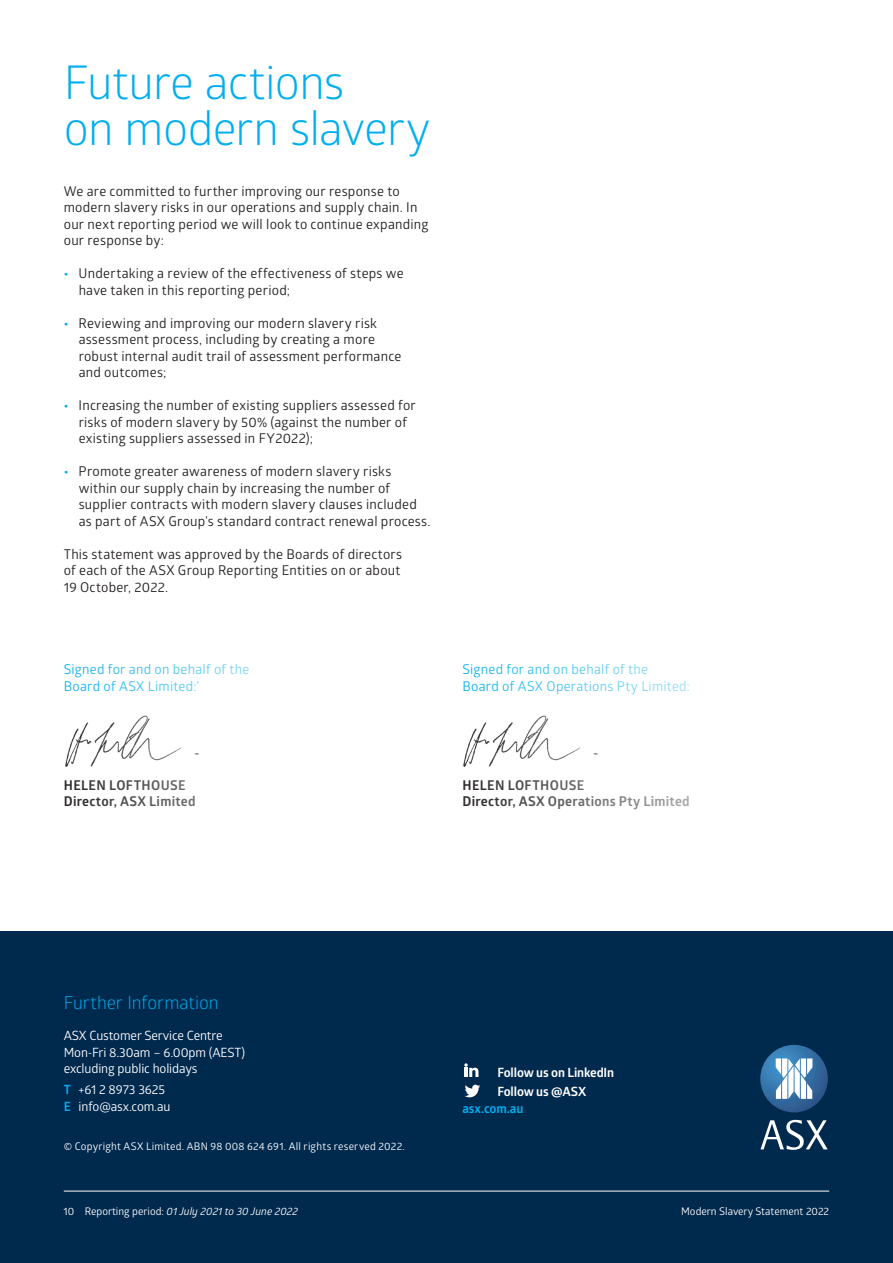
<style>
.page{position:relative;width:893px;height:1263px;background:#fff}
.page>*{position:absolute;margin:0;border:0;box-sizing:border-box;transform-origin:0 0}
.t1{font:46.5px/46.5px "Glober";letter-spacing:-.015em;color:#00aeef}
.Subhead{font:18px "Glober";letter-spacing:-.005em;color:#00aeef}
.t2{font:13.5px/16.5px "Glober";letter-spacing:.015em;color:#231f20}
.t3{font:13.5px/16.5px "Glober";letter-spacing:.015em;color:#00aeef}
.t4{font:700 13.5px/16.5px "Glober";letter-spacing:.02em;color:#231f20}
.Body{font:12.75px/16.5px "Glober";letter-spacing:-.01em;color:#fff}
.Body-2{font:700 12.75px/19.5px "Glober";letter-spacing:-.01em;color:#fff}
.Body-3{font:700 12.75px "Glober";letter-spacing:-.005em;color:#00aeef}
.G_Notes{font:10.5px "Glober";letter-spacing:.015em;color:#fff}
.t5{font:italic 10.5px "Glober";color:#fff}
.s1{font-weight:700;color:#00aeef}
.s2{font-style:normal}
</style>
<div class="page">
<div style="left:0;top:932px;width:893px;height:331px;background:#00294e"></div>
<svg style="left:760px;top:1045px;width:68px;height:67px;background:#346da3"></svg>
<svg style="left:776px;top:1058px;width:36px;height:41px"></svg>
<svg style="left:760px;top:1120px;width:68px;height:30px"></svg>
<hr style="left:64px;top:1191px;width:765px;height:1px;background:#fff">
<img style="left:65px;top:715px;width:134px;height:52px">
<img style="left:463px;top:715px;width:135px;height:52px">
<svg style="left:464px;top:1063px;width:14px;height:14px"></svg>
<svg style="left:465px;top:1085px;width:15px;height:12px"></svg>
<p class="t1" style="left:64px;top:57px;width:368px">Future actions<br>on modern slavery</p>
<p class="t2" style="left:64px;top:182px;width:366px">We are committed to further improving our response to modern slavery risks in our operations and supply chain. In our next reporting period we will look to continue expanding our response by:</p>
<p class="t2" style="left:79px;top:265px;width:326px;text-indent:-15px"><span class="s1">•</span> Undertaking a review of the effectiveness of steps we have taken in this reporting period;</p>
<p class="t2" style="left:79px;top:314px;width:324px;text-indent:-15px"><span class="s1">•</span> Reviewing and improving our modern slavery risk assessment process, including by creating a more robust internal audit trail of assessment performance and outcomes;</p>
<p class="t2" style="left:79px;top:397px;width:339px;text-indent:-15px"><span class="s1">•</span> Increasing the number of existing suppliers assessed for risks of modern slavery by 50% (against the number of existing suppliers assessed in FY2022);</p>
<p class="t2" style="left:79px;top:463px;width:353px;text-indent:-15px"><span class="s1">•</span> Promote greater awareness of modern slavery risks within our supply chain by increasing the number of supplier contracts with modern slavery clauses included as part of ASX Group’s standard contract renewal process.</p>
<p class="t2" style="left:64px;top:545px;width:340px">This statement was approved by the Boards of directors of each of the ASX Group Reporting Entities on or about<br>19 October, 2022.</p>
<p class="t3" style="left:64px;top:661px;width:187px">Signed for and on behalf of the<br>Board of ASX Limited:’</p>
<p class="t3" style="left:462px;top:661px;width:229px">Signed for and on behalf of the<br>Board of ASX Operations Pty Limited:</p>
<p class="t4" style="left:64px;top:776px;width:133px">HELEN LOFTHOUSE<br>Director, ASX Limited</p>
<p class="t4" style="left:462px;top:776px;width:229px">HELEN LOFTHOUSE<br>Director, ASX Operations Pty Limited</p>
<p class="Subhead" style="left:64px;top:990px;width:156px">Further Information</p>
<p class="Body" style="left:64px;top:1027px;width:183px">ASX Customer Service Centre<br>Mon-Fri 8.30am – 6.00pm (AEST) excluding public holidays</p>
<p class="Body" style="left:64px;top:1081px;width:108px"><span class="s1">T</span> +61 2 8973 3625<br><span class="s1">E</span> info@asx.com.au</p>
<p class="G_Notes" style="left:64px;top:1139px;width:343px">© Copyright ASX Limited. ABN 98 008 624 691. All rights reserved 2022.</p>
<p class="Body-2" style="left:497px;top:1062px;width:118px">Follow us on LinkedIn<br>Follow us @ASX</p>
<p class="Body-3" style="left:462px;top:1099px;width:63px">asx.com.au</p>
<p class="t5" style="left:63px;top:1204px;width:236px"><span class="s2">10 Reporting period:</span> 01 July 2021 to 30 June 2022</p>
<p class="G_Notes" style="left:681px;top:1204px;width:149px">Modern Slavery Statement 2022</p>
</div>
